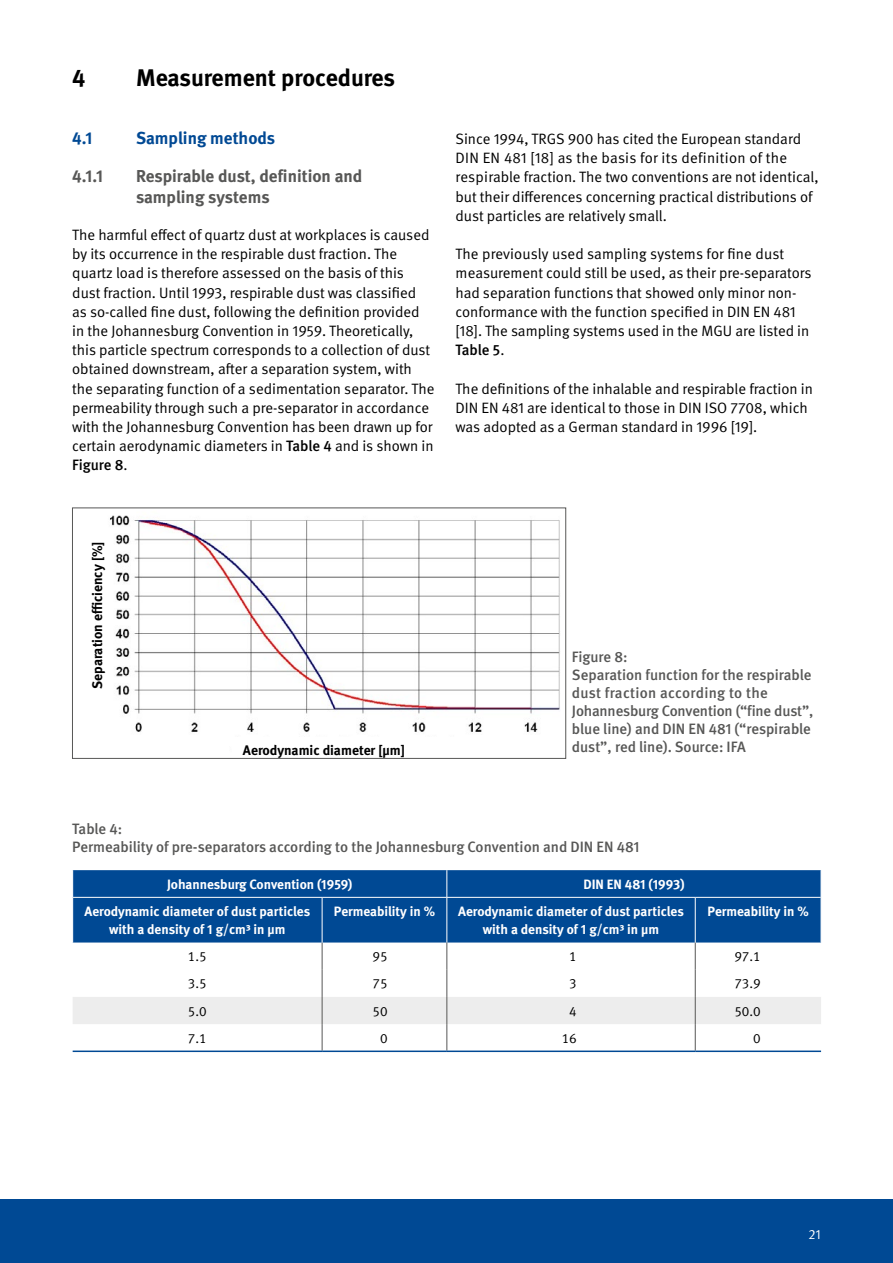
<style>
.page{position:relative;width:893px;height:1263px;background:#fff}
.page>*{position:absolute;margin:0;border:0;box-sizing:border-box;transform-origin:0 0}
.Headlines_H1_Innenteil{font:700 24px "DGUV Meta";letter-spacing:-.005em;color:#000}
.Headlines_H3_1_1_1{font:700 17.25px/20.2px "DGUV Meta";color:#575756}
.Headlines_H2_1_1{font:700 17.25px "DGUV Meta";color:#004994}
.Innenteil_P_Grundtext{font:15px/19.2px "DGUV Meta";color:#000}
.Tabellen_und_Bilder_P_Tabellenueberschri{font:500 15px/18px "DGUV Meta";color:#575756}
.t1{font:700 13.8px "DGUV Meta";color:#000}
.Tabellen_und_Bilder_P_Kopfzeile_Tabelle{font:700 13.5px/18px "DGUV Meta";color:#fff;text-align:center}
.Tabellen_und_Bilder_P_Tabellenzeile_norm{font:13.5px "DGUV Meta";color:#000}
.Tabellen_und_Bilder_P_Tabelle_Fuss{font:13.5px "DGUV Meta";color:#000}
.t2{font:13.5px "DGUV Meta";color:#fff}
.s1{font-weight:500}
</style>
<div class="page">
<div style="left:0;top:1199px;width:893px;height:64px;background:#004994"></div>
<div style="left:73px;top:870px;width:748px;height:72px;background:#004994"></div>
<hr style="left:73px;top:1050px;width:249px;height:2px;background:#004994">
<hr style="left:322px;top:1050px;width:125px;height:2px;background:#004994">
<hr style="left:447px;top:1050px;width:248px;height:2px;background:#004994">
<hr style="left:695px;top:1050px;width:126px;height:2px;background:#004994">
<svg style="left:72px;top:870px;width:1px;height:27px"></svg>
<svg style="left:446px;top:870px;width:1px;height:27px"></svg>
<hr style="left:73px;top:897px;width:249px;height:1px;background:#fff">
<hr style="left:322px;top:897px;width:125px;height:1px;background:#fff">
<hr style="left:447px;top:897px;width:248px;height:1px;background:#fff">
<hr style="left:695px;top:897px;width:126px;height:1px;background:#fff">
<hr style="left:322px;top:897px;width:1px;height:45px;background:#fff">
<hr style="left:446px;top:897px;width:1px;height:45px;background:#fff">
<hr style="left:695px;top:897px;width:1px;height:45px;background:#fff">
<svg style="left:73px;top:942px;width:748px;height:108px"></svg>
<img style="left:110px;top:515px;width:450px;height:217px">
<div style="left:72px;top:508px;width:494px;height:251px;border:1px solid #575756"></div>
<h1 class="Headlines_H1_Innenteil" style="left:72px;top:64px;width:15px">4</h1>
<h1 class="Headlines_H1_Innenteil" style="left:136px;top:64px;width:261px">Measurement procedures</h1>
<h2 class="Headlines_H2_1_1" style="left:72px;top:128px;width:22px">4.1</h2>
<h2 class="Headlines_H2_1_1" style="left:136px;top:128px;width:141px">Sampling methods</h2>
<h3 class="Headlines_H3_1_1_1" style="left:72px;top:167px;width:33px">4.1.1</h3>
<h3 class="Headlines_H3_1_1_1" style="left:136px;top:167px;width:228px">Respirable dust, definition and sampling systems</h3>
<p class="Innenteil_P_Grundtext" style="left:72px;top:226px;width:364px">The harmful effect of quartz dust at workplaces is caused by its occurrence in the respirable dust fraction. The quartz load is therefore assessed on the basis of this dust fraction. Until 1993, respirable dust was classified as so-called fine dust, following the definition provided in the Johannesburg Convention in 1959. Theoretically, this particle spectrum corresponds to a collection of dust obtained downstream, after a separation system, with the separating function of a sedimentation separator. The permeability through such a pre-separator in accordance with the Johannesburg Convention has been drawn up for certain aerodynamic diameters in <span class="s1">Table 4</span> and is shown in <span class="s1">Figure 8</span>.</p>
<p class="Innenteil_P_Grundtext" style="left:455px;top:130px;width:365px">Since 1994, TRGS 900 has cited the European standard DIN EN 481 [18] as the basis for its definition of the respirable fraction. The two conventions are not identical, but their differences concerning practical distributions of dust particles are relatively small.</p>
<p class="Innenteil_P_Grundtext" style="left:455px;top:245px;width:358px">The previously used sampling systems for fine dust measurement could still be used, as their pre-separators had separation functions that showed only minor non&shy;conformance with the function specified in DIN EN 481 [18]. The sampling systems used in the MGU are listed in <span class="s1">Table 5</span>.</p>
<p class="Innenteil_P_Grundtext" style="left:455px;top:379px;width:359px">The definitions of the inhalable and respirable fraction in<br>DIN EN 481 are identical to those in DIN ISO 7708, which was adopted as a German standard in 1996 [19].</p>
<p class="t1" style="left:89px;top:689px;width:149px;rotate:-90deg">Separation e ciency [%]</p>
<p class="t1" style="left:243px;top:742px;width:163px">Aerodynamic diameter [µm]</p>
<p class="Tabellen_und_Bilder_P_Tabellenueberschri" style="left:572px;top:649px;width:243px">Figure 8:<br>Separation function for the respirable dust fraction according to the<br>Johannesburg Convention (“fine dust”, blue line) and DIN EN 481 (“respirable dust”, red line). Source: IFA</p>
<p class="Tabellen_und_Bilder_P_Tabellenueberschri" style="left:72px;top:820px;width:569px">Table 4:<br>Permeability of pre-separators according to the Johannesburg Convention and DIN EN 481</p>
<p class="Tabellen_und_Bilder_P_Kopfzeile_Tabelle" style="left:167px;top:875px;width:187px">Johannesburg Convention (1959)</p>
<p class="Tabellen_und_Bilder_P_Kopfzeile_Tabelle" style="left:583px;top:875px;width:103px">DIN EN 481 (1993)</p>
<p class="Tabellen_und_Bilder_P_Kopfzeile_Tabelle" style="left:85px;top:903px;width:227px">Aerodynamic diameter of dust particles with a density of 1 g/cm³ in μm</p>
<p class="Tabellen_und_Bilder_P_Kopfzeile_Tabelle" style="left:334px;top:903px;width:103px">Permeability in %</p>
<p class="Tabellen_und_Bilder_P_Kopfzeile_Tabelle" style="left:458px;top:903px;width:227px">Aerodynamic diameter of dust particles with a density of 1 g/cm³ in μm</p>
<p class="Tabellen_und_Bilder_P_Kopfzeile_Tabelle" style="left:707px;top:903px;width:103px">Permeability in %</p>
<p class="Tabellen_und_Bilder_P_Tabellenzeile_norm" style="left:188px;top:949px;width:20px">1.5</p>
<p class="Tabellen_und_Bilder_P_Tabellenzeile_norm" style="left:372px;top:949px;width:17px">95</p>
<p class="Tabellen_und_Bilder_P_Tabellenzeile_norm" style="left:569px;top:949px;width:9px">1</p>
<p class="Tabellen_und_Bilder_P_Tabellenzeile_norm" style="left:734px;top:949px;width:28px">97.1</p>
<p class="Tabellen_und_Bilder_P_Tabellenzeile_norm" style="left:188px;top:976px;width:20px">3.5</p>
<p class="Tabellen_und_Bilder_P_Tabellenzeile_norm" style="left:372px;top:976px;width:17px">75</p>
<p class="Tabellen_und_Bilder_P_Tabellenzeile_norm" style="left:569px;top:976px;width:9px">3</p>
<p class="Tabellen_und_Bilder_P_Tabellenzeile_norm" style="left:734px;top:976px;width:28px">73.9</p>
<p class="Tabellen_und_Bilder_P_Tabellenzeile_norm" style="left:188px;top:1003px;width:20px">5.0</p>
<p class="Tabellen_und_Bilder_P_Tabellenzeile_norm" style="left:372px;top:1003px;width:17px">50</p>
<p class="Tabellen_und_Bilder_P_Tabellenzeile_norm" style="left:569px;top:1003px;width:9px">4</p>
<p class="Tabellen_und_Bilder_P_Tabellenzeile_norm" style="left:734px;top:1003px;width:28px">50.0</p>
<p class="Tabellen_und_Bilder_P_Tabelle_Fuss" style="left:188px;top:1030px;width:20px">7.1</p>
<p class="Tabellen_und_Bilder_P_Tabelle_Fuss" style="left:380px;top:1030px;width:9px">0</p>
<p class="Tabellen_und_Bilder_P_Tabelle_Fuss" style="left:562px;top:1030px;width:17px">16</p>
<p class="Tabellen_und_Bilder_P_Tabelle_Fuss" style="left:753px;top:1030px;width:9px">0</p>
<p class="t2" style="left:808px;top:1226px;width:14px">21</p>
</div>
